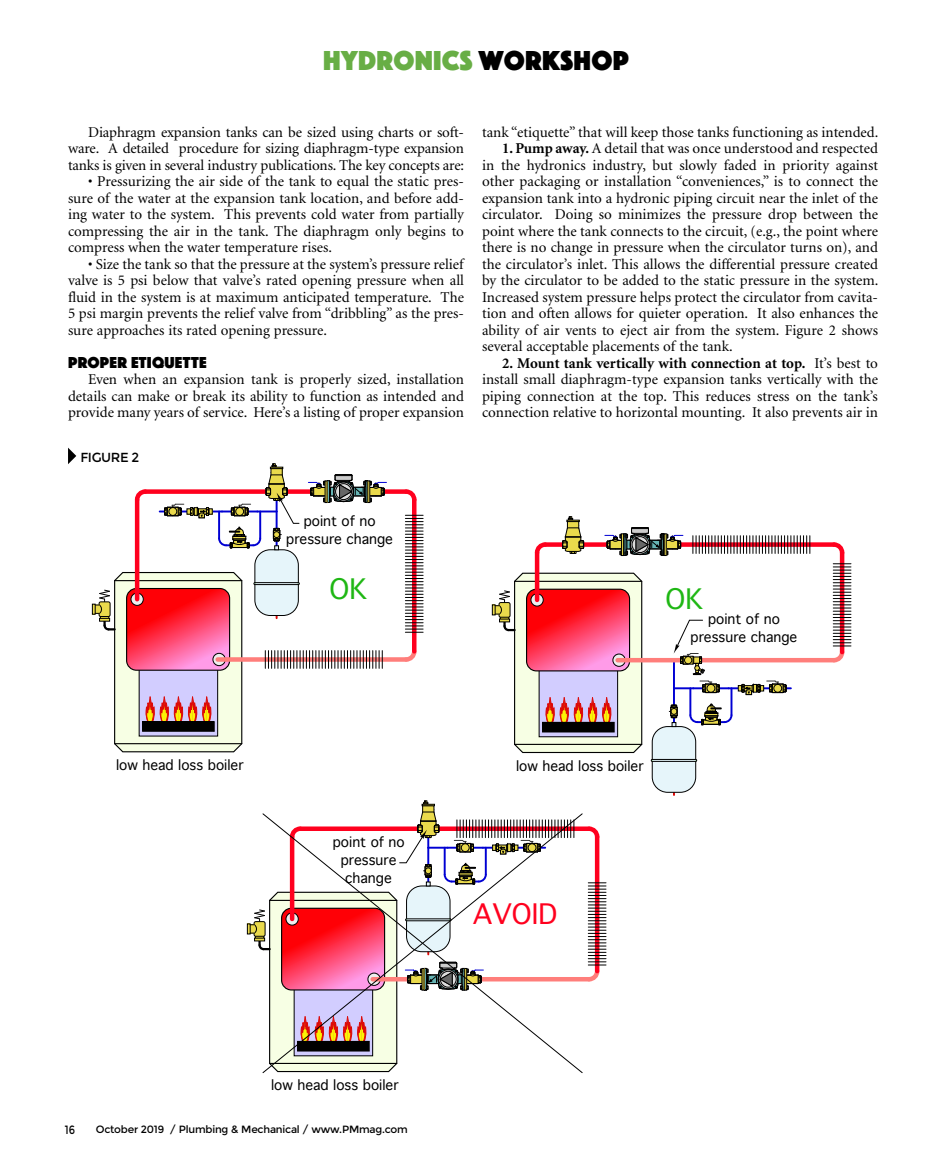
<style>
.page{position:relative;width:945px;height:1161px;background:#fff}
.page>*{position:absolute;margin:0;border:0;box-sizing:border-box;transform-origin:0 0}
.t1{font:28.5px "Phosphate Solid";letter-spacing:.01em;color:#68ae45}
.t2{font:27px "Geneva";color:#ff001e}
.t3{font:27px "Geneva";color:#1fb714}
.t4{font:16.5px "Phosphate Solid";letter-spacing:.015em;color:#000}
.t5{font:15px/16.5px "Minion";color:#000;text-align:justify}
.t6{font:13.5px/18px "Geneva";color:#000;text-align:center}
.t7{font:13.2px "Montserrat";letter-spacing:-.03em;color:#000}
.t8{font:12px "Montserrat";color:#000;scale:.85 1}
.t9{font:10.5px "Montserrat";letter-spacing:-.02em;color:#000}
.s1{color:#000}
.s2{font-weight:700}
</style>
<div class="page">
<hr style="left:729px;top:687px;width:62px;height:2px;background:#0000d3">
<div style="left:652px;top:727px;width:44px;height:65px;background:#e6f5fa;border-radius:15px"></div>
<div style="left:652px;top:726px;width:44px;height:67px;border:1px solid #000;border-radius:15px"></div>
<hr style="left:652px;top:759px;width:44px;height:1px;background:#000">
<hr style="left:652px;top:761px;width:44px;height:1px;background:#000">
<svg style="left:492px;top:572px;width:151px;height:182px;background:#dea3a7"></svg>
<svg style="left:534px;top:542px;width:11px;height:15px"></svg>
<hr style="left:535px;top:553px;width:4px;height:47px;background:#ff001e">
<hr style="left:618px;top:658px;width:216px;height:4px;background:#ff7e7b">
<svg style="left:834px;top:542px;width:11px;height:15px"></svg>
<div style="left:545px;top:542px;width:289px;height:5px;background:#ff001e"></div>
<svg style="left:562px;top:516px;width:22px;height:38px"></svg>
<svg style="left:605px;top:527px;width:78px;height:29px"></svg>
<svg style="left:693px;top:536px;width:118px;height:17px"></svg>
<hr style="left:840px;top:553px;width:4px;height:99px;background:#ff001e">
<svg style="left:830px;top:563px;width:21px;height:100px"></svg>
<svg style="left:669px;top:620px;width:118px;height:107px"></svg>
<svg style="left:92px;top:571px;width:151px;height:182px;background:#dea3a7"></svg>
<svg style="left:134px;top:489px;width:11px;height:15px"></svg>
<svg style="left:406px;top:489px;width:11px;height:11px"></svg>
<div style="left:145px;top:489px;width:261px;height:5px;background:#ff001e"></div>
<hr style="left:135px;top:500px;width:4px;height:99px;background:#ff001e">
<svg style="left:406px;top:651px;width:11px;height:11px"></svg>
<div style="left:218px;top:657px;width:188px;height:5px;background:#ff7e7b"></div>
<hr style="left:160px;top:511px;width:62px;height:1px;background:#0000d3">
<div style="left:255px;top:550px;width:43px;height:66px;background:#e6f5fa;border-radius:15px"></div>
<div style="left:255px;top:549px;width:44px;height:67px;border:1px solid #000;border-radius:15px"></div>
<hr style="left:255px;top:582px;width:43px;height:1px;background:#000">
<hr style="left:255px;top:584px;width:43px;height:1px;background:#000">
<svg style="left:308px;top:474px;width:78px;height:29px"></svg>
<svg style="left:265px;top:651px;width:118px;height:17px"></svg>
<div style="left:412px;top:500px;width:5px;height:151px;background:#ff001e"></div>
<svg style="left:405px;top:515px;width:18px;height:118px"></svg>
<svg style="left:164px;top:463px;width:135px;height:87px"></svg>
<hr style="left:373px;top:977px;width:216px;height:4px;background:#ff7e7b">
<svg style="left:589px;top:826px;width:11px;height:15px"></svg>
<div style="left:300px;top:826px;width:289px;height:5px;background:#ff001e"></div>
<hr style="left:595px;top:837px;width:4px;height:134px;background:#ff001e">
<svg style="left:585px;top:883px;width:21px;height:99px"></svg>
<svg style="left:247px;top:801px;width:188px;height:149px"></svg>
<svg style="left:262px;top:813px;width:321px;height:260px"></svg>
<svg style="left:68px;top:448px;width:8px;height:16px"></svg>
<h1 class="t1" style="left:323px;top:40px;width:307px">HYDRONICS <span class="s1">WORKSHOP</span></h1>
<p class="t5" style="left:68px;top:124px;width:398px;text-indent:20px">Diaphragm expansion tanks can be sized using charts or soft&shy;ware. A detailed procedure for sizing diaphragm-type expansion tanks is given in several industry publications. The key concepts are:</p>
<p class="t5" style="left:68px;top:174px;width:398px;text-indent:20px">• Pressurizing the air side of the tank to equal the static pres&shy;sure of the water at the expansion tank location, and before add&shy;ing water to the system. This prevents cold water from partially compressing the air in the tank. The diaphragm only begins to compress when the water temperature rises.</p>
<p class="t5" style="left:68px;top:256px;width:398px;text-indent:20px">• Size the tank so that the pressure at the system’s pressure relief valve is 5 psi below that valve’s rated opening pressure when all fluid in the system is at maximum anticipated temperature. The 5 psi margin prevents the relief valve from “dribbling” as the pres&shy;sure approaches its rated opening pressure.</p>
<p class="t4" style="left:68px;top:350px;width:140px">PROPER ETIQUETTE</p>
<p class="t5" style="left:68px;top:372px;width:398px;text-indent:20px">Even when an expansion tank is properly sized, installation details can make or break its ability to function as intended and provide many years of service. Here’s a listing of proper expansion</p>
<p class="t7" style="left:80px;top:449px;width:60px">FIGURE 2</p>
<p class="t5" style="left:482px;top:124px;width:398px">tank “etiquette” that will keep those tanks functioning as intended.</p>
<p class="t5" style="left:482px;top:141px;width:398px;text-indent:20px"><span class="s2">1. Pump away.</span> A detail that was once understood and respected in the hydronics industry, but slowly faded in priority against other packaging or installation “conveniences,” is to connect the expansion tank into a hydronic piping circuit near the inlet of the circulator. Doing so minimizes the pressure drop between the point where the tank connects to the circuit, (e.g., the point where there is no change in pressure when the circulator turns on), and the circulator’s inlet. This allows the differential pressure created by the circulator to be added to the static pressure in the system.<br>Increased system pressure helps protect the circulator from cavita&shy;tion and often allows for quieter operation. It also enhances the ability of air vents to eject air from the system. Figure 2 shows several acceptable placements of the tank.</p>
<p class="t5" style="left:482px;top:355px;width:398px;text-indent:20px"><span class="s2">2. Mount tank vertically with connection at top.</span> It’s best to install small diaphragm-type expansion tanks vertically with the piping connection at the top. This reduces stress on the tank’s connection relative to horizontal mounting. It also prevents air in</p>
<p class="t6" style="left:286px;top:512px;width:108px">point of no pressure change</p>
<h2 class="t3" style="left:330px;top:574px;width:39px">OK</h2>
<h2 class="t3" style="left:665px;top:583px;width:39px">OK</h2>
<p class="t6" style="left:691px;top:610px;width:108px">point of no pressure change</p>
<p class="t6" style="left:116px;top:757px;width:129px">low head loss boiler</p>
<p class="t6" style="left:333px;top:833px;width:73px">point of no pressure change</p>
<p class="t6" style="left:516px;top:757px;width:129px">low head loss boiler</p>
<h2 class="t2" style="left:473px;top:899px;width:86px">AVOID</h2>
<p class="t6" style="left:271px;top:1076px;width:129px">low head loss boiler</p>
<p class="t8" style="left:65px;top:1123px;width:14px">16</p>
<p class="t9" style="left:96px;top:1124px;width:314px">October 2019 / Plumbing &amp; Mechanical / www.PMmag.com</p>
</div>
